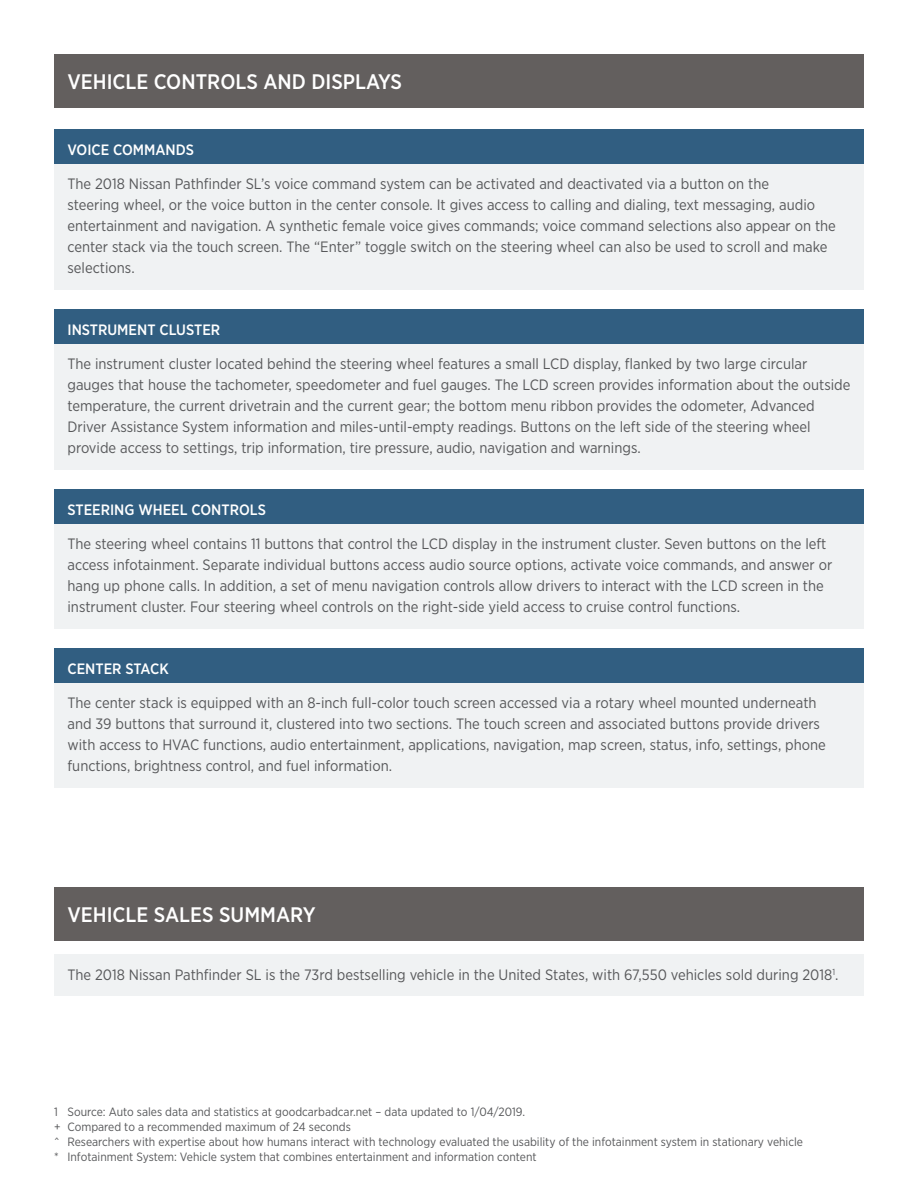
<style>
.page{position:relative;width:918px;height:1188px;background:#fff}
.page>*{position:absolute;margin:0;border:0;box-sizing:border-box;transform-origin:0 0}
.t1{font:500 21px "Gotham Narrow";color:#fff}
.Report_Shadded_Body{font:15px/21px "Gotham Narrow";color:#57585a}
.Report_Section_Heade{font:500 15px "Gotham Narrow";color:#fff}
.Footnote{font:12px "Gotham Narrow";color:#57585a}
</style>
<div class="page">
<div style="left:54px;top:129px;width:810px;height:42px;background:#315e81"></div>
<div style="left:54px;top:164px;width:810px;height:126px;background:#f0f2f3"></div>
<div style="left:54px;top:309px;width:810px;height:42px;background:#315e81"></div>
<div style="left:54px;top:344px;width:810px;height:126px;background:#f0f2f3"></div>
<div style="left:54px;top:489px;width:810px;height:42px;background:#315e81"></div>
<div style="left:54px;top:524px;width:810px;height:105px;background:#f0f2f3"></div>
<div style="left:54px;top:648px;width:810px;height:42px;background:#315e81"></div>
<div style="left:54px;top:683px;width:810px;height:105px;background:#f0f2f3"></div>
<div style="left:54px;top:954px;width:810px;height:42px;background:#f0f2f3"></div>
<div style="left:54px;top:54px;width:810px;height:54px;background:#635f5e"></div>
<div style="left:54px;top:887px;width:810px;height:54px;background:#635f5e"></div>
<p class="t1" style="left:68px;top:69px;width:336px">VEHICLE CONTROLS AND DISPLAYS</p>
<p class="Report_Section_Heade" style="left:68px;top:140px;width:128px">VOICE COMMANDS</p>
<p class="Report_Shadded_Body" style="left:68px;top:173px;width:770px">The 2018 Nissan Pathfinder SL’s voice command system can be activated and deactivated via a button on the<br>steering wheel, or the voice button in the center console. It gives access to calling and dialing, text messaging, audio entertainment and navigation. A synthetic female voice gives commands; voice command selections also appear on the center stack via the touch screen. The “Enter” toggle switch on the steering wheel can also be used to scroll and make selections.</p>
<p class="Report_Section_Heade" style="left:68px;top:320px;width:154px">INSTRUMENT CLUSTER</p>
<p class="Report_Shadded_Body" style="left:68px;top:353px;width:785px">The instrument cluster located behind the steering wheel features a small LCD display, flanked by two large circular gauges that house the tachometer, speedometer and fuel gauges. The LCD screen provides information about the outside temperature, the current drivetrain and the current gear; the bottom menu ribbon provides the odometer, Advanced Driver Assistance System information and miles-until-empty readings. Buttons on the left side of the steering wheel provide access to settings, trip information, tire pressure, audio, navigation and warnings.</p>
<p class="Report_Section_Heade" style="left:68px;top:500px;width:200px">STEERING WHEEL CONTROLS</p>
<p class="Report_Shadded_Body" style="left:68px;top:533px;width:766px">The steering wheel contains 11 buttons that control the LCD display in the instrument cluster. Seven buttons on the left access infotainment. Separate individual buttons access audio source options, activate voice commands, and answer or hang up phone calls. In addition, a set of menu navigation controls allow drivers to interact with the LCD screen in the instrument cluster. Four steering wheel controls on the right-side yield access to cruise control functions.</p>
<p class="Report_Section_Heade" style="left:68px;top:659px;width:103px">CENTER STACK</p>
<p class="Report_Shadded_Body" style="left:68px;top:692px;width:760px">The center stack is equipped with an 8-inch full-color touch screen accessed via a rotary wheel mounted underneath and 39 buttons that surround it, clustered into two sections. The touch screen and associated buttons provide drivers with access to HVAC functions, audio entertainment, applications, navigation, map screen, status, info, settings, phone functions, brightness control, and fuel information.</p>
<p class="t1" style="left:68px;top:901px;width:250px">VEHICLE SALES SUMMARY</p>
<p class="Report_Shadded_Body" style="left:68px;top:964px;width:772px">The 2018 Nissan Pathfinder SL is the 73rd bestselling vehicle in the United States, with 67,550 vehicles sold during 2018<sup>1</sup>.</p>
<p class="Footnote" style="left:54px;top:1104px;width:473px">1 Source: Auto sales data and statistics at goodcarbadcar.net – data updated to 1/04/2019.</p>
<p class="Footnote" style="left:54px;top:1119px;width:298px">+ Compared to a recommended maximum of 24 seconds</p>
<p class="Footnote" style="left:54px;top:1134px;width:751px">^ Researchers with expertise about how humans interact with technology evaluated the usability of the infotainment system in stationary vehicle</p>
<p class="Footnote" style="left:54px;top:1149px;width:484px">* Infotainment System: Vehicle system that combines entertainment and information content</p>
</div>
